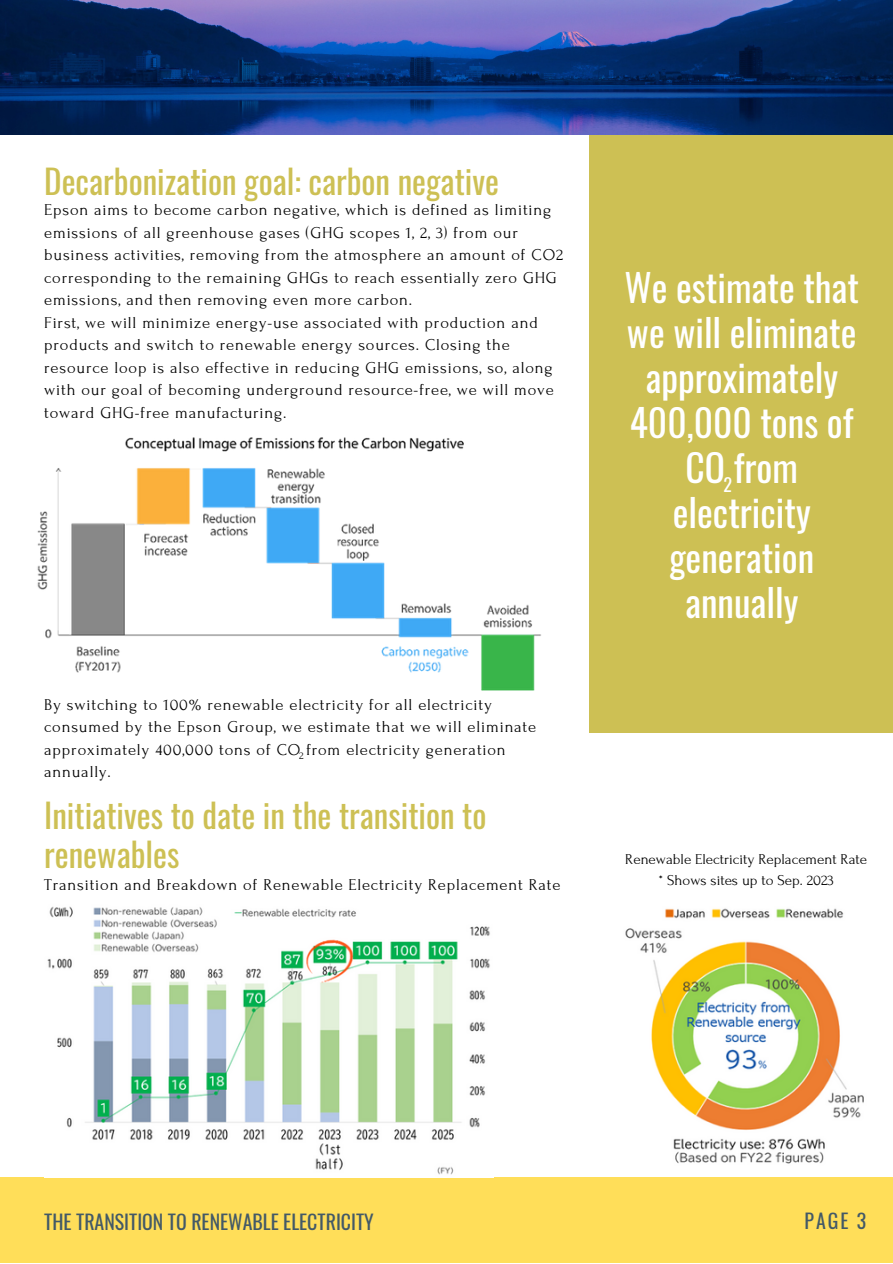
<style>
.page{position:relative;width:893px;height:1264px;background:#fff}
.page>*{position:absolute;margin:0;border:0;box-sizing:border-box;transform-origin:0 0}
.t1{font:37.5px/45px "Oswald";color:#fff;text-align:center}
.t2{font:33px/39.3px "Oswald";color:#cdc054}
.t3{font:19.8px "Oswald";color:#435967}
.t4{font:18px "Oswald";color:#fff}
.t5{font:16.5px/22.5px "Forum";letter-spacing:.05em;color:#000}
.t6{font:15px "Forum";color:#000}
.t7{font:10.5px "Forum";color:#000}
</style>
<div class="page">
<div style="left:589px;top:111px;width:303px;height:621px;background:#cdc054"></div>
<div style="left:0;top:1176px;width:892px;height:86px;background:#ffde59"></div>
<img style="left:37px;top:437px;width:504px;height:254px">
<img style="left:0;top:0;width:892px;height:135px">
<img style="left:44px;top:906px;width:449px;height:271px">
<img style="left:625px;top:908px;width:239px;height:256px">
<p class="t2" style="left:44px;top:161px;width:456px">Decarbonization goal: carbon negative</p>
<p class="t5" style="left:44px;top:199px;width:520px">Epson aims to become carbon negative, which is defined as limiting emissions of all greenhouse gases (GHG scopes 1, 2, 3) from our business activities, removing from the atmosphere an amount of CO2 corresponding to the remaining GHGs to reach essentially zero GHG emissions, and then removing even more carbon.</p>
<p class="t5" style="left:44px;top:311px;width:511px">First, we will minimize energy-use associated with production and products and switch to renewable energy sources. Closing the resource loop is also effective in reducing GHG emissions, so, along with our goal of becoming underground resource-free, we will move toward GHG-free manufacturing.</p>
<p class="t5" style="left:44px;top:693px;width:493px">By switching to 100% renewable electricity for all electricity consumed by the Epson Group, we estimate that we will eliminate approximately 400,000 tons of CO from electricity generation annually.</p>
<p class="t7" style="left:299px;top:750px;width:6px">2</p>
<p class="t2" style="left:44px;top:794px;width:444px">Initiatives to date in the transition to renewables</p>
<p class="t5" style="left:44px;top:873px;width:517px">Transition and Breakdown of Renewable Electricity Replacement Rate</p>
<p class="t1" style="left:624px;top:263px;width:236px">We estimate that we will eliminate approximately<br>400,000 tons of<br>CO from electricity generation annually</p>
<p class="t4" style="left:723px;top:470px;width:10px">2</p>
<p class="t6" style="left:625px;top:851px;width:243px">Renewable Electricity Replacement Rate</p>
<p class="t6" style="left:658px;top:871px;width:177px">* Shows sites up to Sep. 2023</p>
<p class="t3" style="left:44px;top:1205px;width:331px">THE TRANSITION TO RENEWABLE ELECTRICITY</p>
<p class="t3" style="left:804px;top:1205px;width:63px">PAGE 3</p>
</div>
